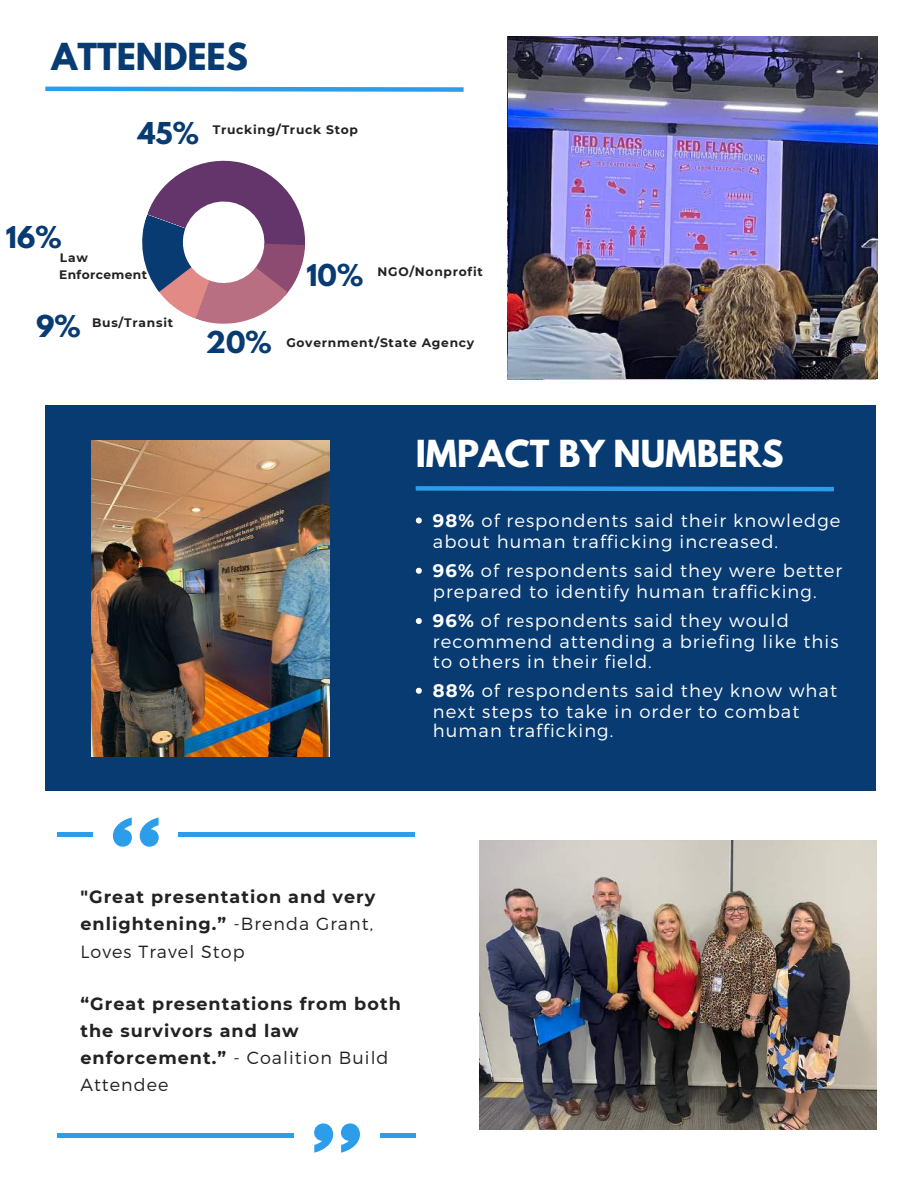
<style>
.page{position:relative;width:918px;height:1188px;background:#fff}
.page>*{position:absolute;margin:0;border:0;box-sizing:border-box;transform-origin:0 0}
.t1{font:700 33px "League Spartan";color:#fff}
.t2{font:700 33px "League Spartan";color:#083b72}
.t3{font:700 26.7px "League Spartan";color:#083b72}
.t4{font:300 18px/20.2px "Montserrat";letter-spacing:.06em;color:#fff}
.t5{font:700 17.55px/27.2px "Montserrat";letter-spacing:.06em;color:#222}
.t6{font:700 12.3px "Montserrat";letter-spacing:.06em;color:#222}
.t7{font:700 12.3px/17.1px "Montserrat";letter-spacing:.03em;color:#222}
.s1{font-family:"League Spartan";font-size:26.7px;color:#083b72}
.s2{font-weight:700}
.s3{font-weight:300}
</style>
<div class="page">
<svg style="left:142px;top:160px;width:164px;height:164px"></svg>
<div style="left:45px;top:405px;width:831px;height:386px;background:#083b72"></div>
<img style="left:479px;top:841px;width:397px;height:289px">
<svg style="left:140px;top:818px;width:19px;height:29px"></svg>
<svg style="left:113px;top:818px;width:19px;height:29px"></svg>
<div style="left:57px;top:832px;width:36px;height:5px;background:#2b9dea"></div>
<div style="left:179px;top:832px;width:236px;height:5px;background:#2b9dea"></div>
<svg style="left:314px;top:1123px;width:19px;height:30px"></svg>
<svg style="left:341px;top:1123px;width:19px;height:30px"></svg>
<div style="left:380px;top:1133px;width:35px;height:5px;background:#2b9dea"></div>
<div style="left:57px;top:1133px;width:237px;height:5px;background:#2b9dea"></div>
<svg style="left:415px;top:486px;width:419px;height:6px;background:#2284cb"></svg>
<svg style="left:45px;top:86px;width:419px;height:6px;background:#60b5ef"></svg>
<img style="left:509px;top:36px;width:369px;height:342px">
<img style="left:92px;top:440px;width:237px;height:316px">
<svg style="left:416px;top:518px;width:6px;height:6px"></svg>
<svg style="left:416px;top:568px;width:6px;height:6px"></svg>
<svg style="left:416px;top:618px;width:6px;height:6px"></svg>
<svg style="left:416px;top:688px;width:6px;height:6px"></svg>
<h1 class="t2" style="left:51px;top:31px;width:198px">ATTENDEES</h1>
<p class="t6" style="left:138px;top:121px;width:222px"><span class="s1">45%</span> Trucking/Truck Stop</p>
<h2 class="t3" style="left:6px;top:217px;width:57px">16%</h2>
<p class="t7" style="left:59px;top:248px;width:89px">Law<br>Enforcement</p>
<p class="t6" style="left:36px;top:314px;width:138px"><span class="s1">9%</span> Bus/Transit</p>
<p class="t6" style="left:307px;top:263px;width:178px"><span class="s1">10%</span> NGO/Nonprofit</p>
<p class="t6" style="left:206px;top:333px;width:270px"><span class="s1">20%</span> Government/State Agency</p>
<h1 class="t1" style="left:416px;top:428px;width:369px">IMPACT BY NUMBERS</h1>
<p class="t4" style="left:433px;top:509px;width:409px;line-height:21px"><span class="s2">98%</span> of respondents said their knowledge about human trafficking increased.</p>
<p class="t4" style="left:433px;top:560px;width:411px;line-height:21px"><span class="s2">96%</span> of respondents said they were better prepared to identify human trafficking.</p>
<p class="t4" style="left:433px;top:610px;width:407px"><span class="s2">96%</span> of respondents said they would recommend attending a briefing like this to others in their field.</p>
<p class="t4" style="left:433px;top:680px;width:406px"><span class="s2">88%</span> of respondents said they know what next steps to take in order to combat human trafficking.</p>
<p class="t5" style="left:80px;top:883px;width:297px">"Great presentation and very enlightening.= <span class="s3">-Brenda Grant,<br>Loves Travel Stop</span></p>
<p class="t5" style="left:80px;top:989px;width:322px">&lt;Great presentations from both the survivors and law enforcement.= <span class="s3">- Coalition Build<br>Attendee</span></p>
</div>
